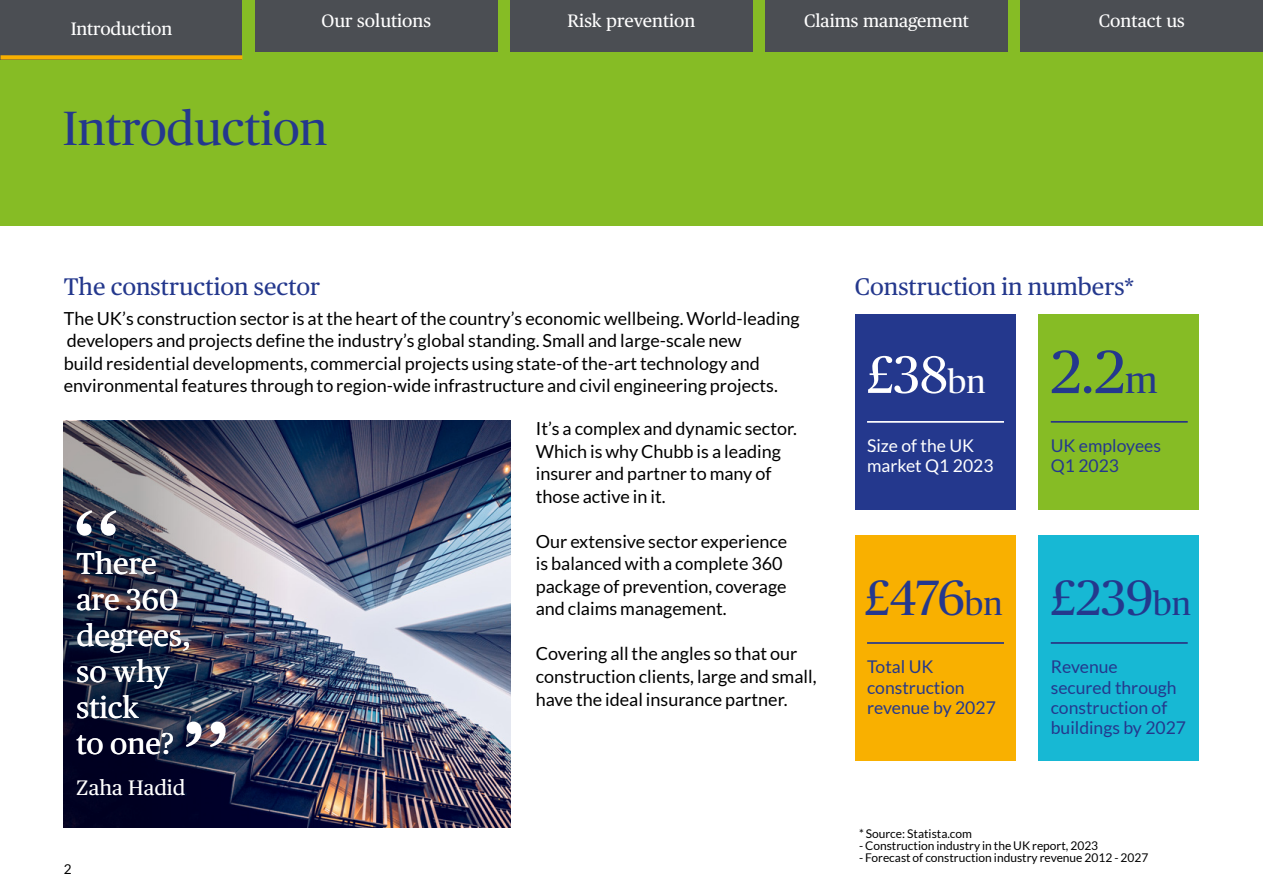
<style>
.page{position:relative;width:1263px;height:893px;background:#fff}
.page>*{position:absolute;margin:0;border:0;box-sizing:border-box;transform-origin:0 0}
.t1{font:60.75px "Chubb Publico";color:#24388d}
.t2{font:52.5px "Chubb Publico";color:#fff}
.t3{font:49.5px "Chubb Publico";letter-spacing:-.01em;color:#24388d}
.t4{font:48px "Chubb Publico";color:#24388d}
.t5{font:30px/36px "Chubb Publico Text";color:#fff}
.t6{font:24px "Chubb Publico Text";color:#24388d}
.t7{font:21px "Chubb Publico Text";color:#fff}
.t8{font:18px/22.5px "Lato";color:#000}
.t9{font:18px "Chubb Publico Text";color:#fff}
.t10{font:17.55px/20.2px "Lato";color:#24388d}
.t11{font:17.55px/20.2px "Lato";color:#fff}
.t12{font:13.5px "Lato";color:#000}
.t13{font:12px "Lato";color:#000}
.s1{font-size:33px}
.s2{font-size:37.5px}
</style>
<div class="page">
<div style="left:0;top:0;width:1263px;height:225px;background:#86bc25"></div>
<div style="left:255px;top:0;width:242px;height:51px;background:#4b4e53"></div>
<div style="left:510px;top:0;width:243px;height:51px;background:#4b4e53"></div>
<div style="left:765px;top:0;width:243px;height:51px;background:#4b4e53"></div>
<div style="left:1020px;top:0;width:243px;height:51px;background:#4b4e53"></div>
<div style="left:1px;top:0;width:241px;height:60px;background:#4b4e53"></div>
<div style="left:1px;top:55px;width:241px;height:5px;background:#f9b000"></div>
<div style="left:855px;top:536px;width:160px;height:225px;background:#f9b000"></div>
<hr style="left:867px;top:642px;width:137px;height:2px;background:#24388d">
<div style="left:855px;top:315px;width:160px;height:195px;background:#24388d"></div>
<hr style="left:867px;top:421px;width:137px;height:2px;background:#fff">
<img style="left:289px;top:421px;width:221px;height:406px">
<img style="left:64px;top:421px;width:225px;height:406px">
<svg style="left:210px;top:721px;width:16px;height:26px"></svg>
<svg style="left:186px;top:721px;width:16px;height:26px"></svg>
<svg style="left:77px;top:510px;width:15px;height:26px"></svg>
<svg style="left:101px;top:510px;width:15px;height:26px"></svg>
<div style="left:1038px;top:315px;width:161px;height:195px;background:#86bc25"></div>
<hr style="left:1051px;top:421px;width:137px;height:2px;background:#283583">
<div style="left:1038px;top:536px;width:161px;height:225px;background:#17b8d4"></div>
<hr style="left:1051px;top:642px;width:137px;height:2px;background:#283583">
<p class="t9" style="left:71px;top:15px;width:103px">Introduction</p>
<p class="t9" style="left:322px;top:7px;width:111px">Our solutions</p>
<p class="t9" style="left:568px;top:7px;width:129px">Risk prevention</p>
<p class="t9" style="left:804px;top:7px;width:166px">Claims management</p>
<p class="t9" style="left:1099px;top:7px;width:88px">Contact us</p>
<p class="t4" style="left:63px;top:94px;width:266px">Introduction</p>
<p class="t6" style="left:64px;top:269px;width:258px">The construction sector</p>
<p class="t8" style="left:64px;top:307px;width:737px">The UK’s construction sector is at the heart of the country’s economic wellbeing. World-leading developers and projects define the industry’s global standing. Small and large-scale new</p>
<p class="t8" style="left:64px;top:352px;width:697px">build residential developments, commercial projects using state-of the-art technology and</p>
<p class="t8" style="left:64px;top:375px;width:715px">environmental features through to region-wide infrastructure and civil engineering projects.</p>
<p class="t5" style="left:77px;top:544px;width:116px">There are 360 degrees, so why</p>
<p class="t5" style="left:77px;top:688px;width:99px">stick<br>to one?</p>
<p class="t7" style="left:77px;top:771px;width:110px">Zaha Hadid</p>
<p class="t12" style="left:64px;top:862px;width:9px">2</p>
<p class="t8" style="left:536px;top:418px;width:263px">It’s a complex and dynamic sector.<br>Which is why Chubb is a leading insurer and partner to many of those active in it.</p>
<p class="t8" style="left:536px;top:530px;width:253px">Our extensive sector experience is balanced with a complete 360 package of prevention, coverage and claims management.</p>
<p class="t8" style="left:536px;top:643px;width:282px">Covering all the angles so that our construction clients, large and small, have the ideal insurance partner.</p>
<p class="t6" style="left:855px;top:269px;width:281px">Construction in numbers*</p>
<p class="t2" style="left:867px;top:338px;width:120px">£38<span class="s1">bn</span></p>
<p class="t1" style="left:1051px;top:329px;width:108px">2.2<span class="s2">m</span></p>
<p class="t11" style="left:867px;top:436px;width:128px">Size of the UK market Q1 2023</p>
<p class="t10" style="left:1051px;top:435px;width:112px">UK employees<br>Q1 2023</p>
<p class="t3" style="left:865px;top:563px;width:139px">£476<span class="s1">bn</span></p>
<p class="t3" style="left:1051px;top:563px;width:142px">£239<span class="s1">bn</span></p>
<p class="t10" style="left:867px;top:657px;width:130px">Total UK construction revenue by 2027</p>
<p class="t10" style="left:1051px;top:657px;width:137px">Revenue<br>secured through construction of buildings by 2027</p>
<p class="t13" style="left:859px;top:827px;width:115px">* Source: Statista.com</p>
<p class="t13" style="left:859px;top:839px;width:241px">- Construction industry in the UK report, 2023</p>
<p class="t13" style="left:859px;top:851px;width:291px">- Forecast of construction industry revenue 2012 - 2027</p>
</div>
